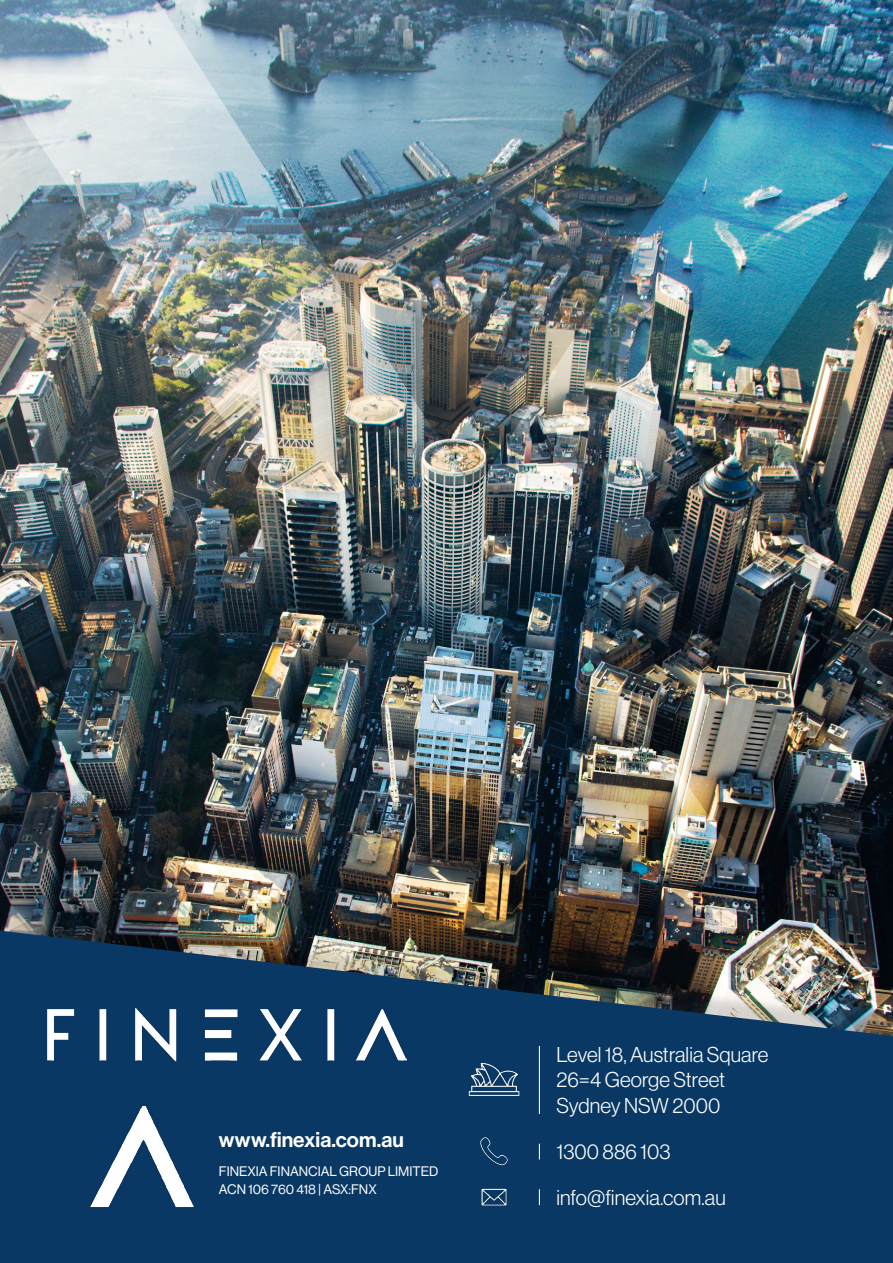
<style>
.page{position:relative;width:893px;height:1263px;background:#fff}
.page>*{position:absolute;margin:0;border:0;box-sizing:border-box;transform-origin:0 0}
.t1{font:21px/25.2px "N Haas Grotesk DS Pro 45 Lt";letter-spacing:.005em;color:#fff}
.t2{font:21px "N Haas Grotesk DS Pro 65 Md";letter-spacing:.005em;color:#fff}
.t3{font:13.5px/18px "N Haas Grotesk DS Pro 55 Rg";color:#fff}
</style>
<div class="page">
<img style="left:0;top:0;width:893px;height:891px">
<div style="left:0;top:891px;width:893px;height:372px;background:#000;opacity:.15"></div>
<svg style="left:0;top:930px;width:893px;height:333px;fill:#083863"></svg>
<hr style="left:539px;top:1046px;width:1px;height:68px;background:#fff">
<svg style="left:539px;top:1144px;width:1px;height:15px"></svg>
<svg style="left:539px;top:1189px;width:1px;height:16px"></svg>
<img style="left:467px;top:1054px;width:55px;height:52px">
<img style="left:481px;top:1184px;width:28px;height:26px">
<img style="left:480px;top:1136px;width:30px;height:29px">
<img style="left:90px;top:1105px;width:104px;height:104px">
<img style="left:48px;top:1008px;width:358px;height:54px">
<p class="t2" style="left:219px;top:1128px;width:187px">www.finexia.com.au</p>
<p class="t3" style="left:219px;top:1162px;width:221px">FINEXIA FINANCIAL GROUP LIMITED<br>ACN 106 760 418 | ASX:FNX</p>
<p class="t1" style="left:556px;top:1042px;width:214px">Level 18, Australia Square<br>26=4 George Street<br>Sydney NSW 2000</p>
<p class="t1" style="left:556px;top:1139px;width:116px">1300 886 103</p>
<p class="t1" style="left:556px;top:1185px;width:171px">info@finexia.com.au</p>
</div>
